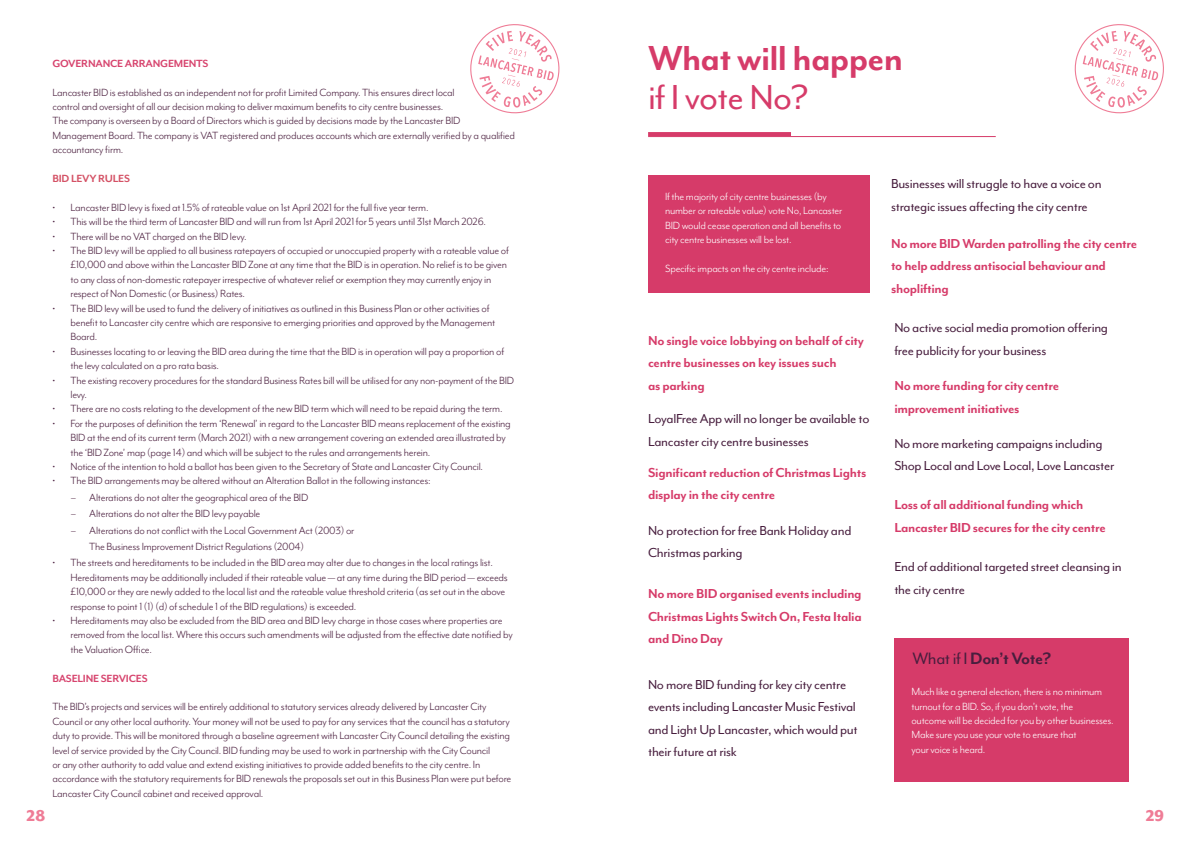
<style>
.page{position:relative;width:1191px;height:842px;background:#fff}
.page>*{position:absolute;margin:0;border:0;box-sizing:border-box;transform-origin:0 0}
.t1{font:700 40px "Mr Eaves Mod OT";letter-spacing:-.02em;color:#d63b69}
.t2{font:40px "Mr Eaves Mod OT";letter-spacing:-.02em;color:#d63b69}
.t3{font:700 19px "Mr Eaves Mod OT";letter-spacing:-.02em;color:#481e3e}
.t4{font:800 18px "Mr Eaves Mod OT";color:#ef7c96}
.t5{font:15px/22.6px "Mr Eaves Mod OT";letter-spacing:-.02em;color:#481e3e}
.t6{font:700 15px/22.6px "Mr Eaves Mod OT";letter-spacing:-.02em;color:#d63b69}
.t7{font:12px/14.4px "Mr Eaves Mod OT";letter-spacing:-.02em;color:#4e2342}
.t8{font:12px/14.4px "Mr Eaves Mod OT";letter-spacing:-.02em;color:#fff}
.t9{font:700 12px "Mr Eaves Mod OT";letter-spacing:-.02em;color:#d7446e}
.t10{font:700 12px "Mr Eaves Mod OT";letter-spacing:-.02em;color:#d45165}
.s1{font-weight:400}
</style>
<div class="page">
<div style="left:894px;top:638px;width:234px;height:143px;background:#d63b69"></div>
<div style="left:648px;top:175px;width:221px;height:118px;background:#d63b69"></div>
<hr style="left:648px;top:136px;width:347px;height:1px;background:#d63b69">
<hr style="left:648px;top:132px;width:143px;height:4px;background:#d63b69">
<svg style="left:1074px;top:24px;width:90px;height:90px"></svg>
<svg style="left:470px;top:24px;width:90px;height:90px"></svg>
<p class="t9" style="left:52px;top:57px;width:157px">GOVERNANCE ARRANGEMENTS</p>
<p class="t7" style="left:52px;top:85px;width:464px">Lancaster BID is established as an independent not for profit Limited Company. This ensures direct local<br>control and oversight of all our decision making to deliver maximum benefits to city centre businesses.<br>The company is overseen by a Board of Directors which is guided by decisions made by the Lancaster BID Management Board. The company is VAT registered and produces accounts which are externally verified by a qualified accountancy firm.</p>
<p class="t10" style="left:52px;top:172px;width:79px">BID LEVY RULES</p>
<p class="t7" style="left:52px;top:200px;width:377px">• Lancaster BID levy is fixed at 1.5% of rateable value on 1st April 2021 for the full five year term.</p>
<p class="t7" style="left:52px;top:215px;width:435px">• This will be the third term of Lancaster BID and will run from 1st April 2021 for 5 years until 31st March 2026.</p>
<p class="t7" style="left:52px;top:229px;width:196px">• There will be no VAT charged on the BID levy.</p>
<p class="t7" style="left:70px;top:243px;width:440px;text-indent:-18px">• The BID levy will be applied to all business ratepayers of occupied or unoccupied property with a rateable value of £10,000 and above within the Lancaster BID Zone at any time that the BID is in operation. No relief is to be given to any class of non-domestic ratepayer irrespective of whatever relief or exemption they may currently enjoy in respect of Non Domestic (or Business) Rates.</p>
<p class="t7" style="left:70px;top:301px;width:426px;text-indent:-18px">• The BID levy will be used to fund the delivery of initiatives as outlined in this Business Plan or other activities of benefit to Lancaster city centre which are responsive to emerging priorities and approved by the Management<br>Board.</p>
<p class="t7" style="left:70px;top:344px;width:435px;text-indent:-18px">• Businesses locating to or leaving the BID area during the time that the BID is in operation will pay a proportion of the levy calculated on a pro rata basis.</p>
<p class="t7" style="left:70px;top:373px;width:445px;text-indent:-18px">• The existing recovery procedures for the standard Business Rates bill will be utilised for any non-payment of the BID levy.</p>
<p class="t7" style="left:52px;top:402px;width:451px">• There are no costs relating to the development of the new BID term which will need to be repaid during the term.</p>
<p class="t7" style="left:70px;top:416px;width:442px;text-indent:-18px">• For the purposes of definition the term ‘Renewal’ in regard to the Lancaster BID means replacement of the existing<br>BID at the end of its current term (March 2021) with a new arrangement covering an extended area illustrated by the ‘BID Zone’ map (page 14) and which will be subject to the rules and arrangements herein.</p>
<p class="t7" style="left:52px;top:459px;width:432px">• Notice of the intention to hold a ballot has been given to the Secretary of State and Lancaster City Council.</p>
<p class="t7" style="left:52px;top:474px;width:380px">• The BID arrangements may be altered without an Alteration Ballot in the following instances:</p>
<p class="t7" style="left:71px;top:490px;width:238px">– Alterations do not alter the geographical area of the BID</p>
<p class="t7" style="left:71px;top:507px;width:191px">– Alterations do not alter the BID levy payable</p>
<p class="t7" style="left:89px;top:522px;width:267px;line-height:16.4px;text-indent:-18px">– Alterations do not conflict with the Local Government Act (2003) or<br>The Business Improvement District Regulations (2004)</p>
<p class="t7" style="left:70px;top:556px;width:439px;text-indent:-18px">• The streets and hereditaments to be included in the BID area may alter due to changes in the local ratings list.<br>Hereditaments may be additionally included if their rateable value — at any time during the BID period — exceeds £10,000 or they are newly added to the local list and the rateable value threshold criteria (as set out in the above response to point 1 (1) (d) of schedule 1 of the BID regulations) is exceeded.</p>
<p class="t7" style="left:70px;top:613px;width:444px;text-indent:-18px">• Hereditaments may also be excluded from the BID area and BID levy charge in those cases where properties are removed from the local list. Where this occurs such amendments will be adjusted from the effective date notified by the Valuation Office.</p>
<p class="t9" style="left:52px;top:672px;width:97px">BASELINE SERVICES</p>
<p class="t7" style="left:52px;top:700px;width:460px">The BID’s projects and services will be entirely additional to statutory services already delivered by Lancaster City Council or any other local authority. Your money will not be used to pay for any services that the council has a statutory duty to provide. This will be monitored through a baseline agreement with Lancaster City Council detailing the existing level of service provided by the City Council. BID funding may be used to work in partnership with the City Council<br>or any other authority to add value and extend existing initiatives to provide added benefits to the city centre. In accordance with the statutory requirements for BID renewals the proposals set out in this Business Plan were put before Lancaster City Council cabinet and received approval.</p>
<h1 class="t1" style="left:648px;top:36px;width:256px">What will happen</h1>
<h1 class="t2" style="left:648px;top:75px;width:162px">if I vote No?</h1>
<p class="t8" style="left:665px;top:189px;width:179px">If the majority of city centre businesses (by number or rateable value) vote No, Lancaster BID would cease operation and all benefits to city centre businesses will be lost.</p>
<p class="t8" style="left:665px;top:261px;width:165px">Specific impacts on the city centre include:</p>
<p class="t6" style="left:648px;top:329px;width:217px">No single voice lobbying on behalf of city centre businesses on key issues such<br>as parking</p>
<p class="t5" style="left:648px;top:408px;width:223px">LoyalFree App will no longer be available to<br>Lancaster city centre businesses</p>
<p class="t6" style="left:648px;top:461px;width:220px">Significant reduction of Christmas Lights display in the city centre</p>
<p class="t5" style="left:648px;top:519px;width:205px">No protection for free Bank Holiday and<br>Christmas parking</p>
<p class="t6" style="left:648px;top:583px;width:215px;text-align:justify">No more BID organised events including Christmas Lights Switch On, Festa Italia and Dino Day</p>
<p class="t5" style="left:648px;top:673px;width:211px">No more BID funding for key city centre events including Lancaster Music Festival and Light Up Lancaster, which would put their future at risk</p>
<p class="t5" style="left:891px;top:172px;width:212px">Businesses will struggle to have a voice on strategic issues affecting the city centre</p>
<p class="t6" style="left:891px;top:232px;width:248px">No more BID Warden patrolling the city centre to help address antisocial behaviour and shoplifting</p>
<p class="t5" style="left:894px;top:317px;width:215px">No active social media promotion offering free publicity for your business</p>
<p class="t6" style="left:894px;top:374px;width:166px">No more funding for city centre improvement initiatives</p>
<p class="t5" style="left:894px;top:432px;width:221px">No more marketing campaigns including<br>Shop Local and Love Local, Love Lancaster</p>
<p class="t6" style="left:894px;top:494px;width:213px">Loss of all additional funding which<br>Lancaster BID secures for the city centre</p>
<p class="t5" style="left:894px;top:556px;width:229px">End of additional targeted street cleansing in the city centre</p>
<h2 class="t3" style="left:912px;top:648px;width:140px"><span class="s1">What if I</span> Don’t Vote?</h2>
<p class="t8" style="left:911px;top:684px;width:204px">Much like a general election, there is no minimum turnout for a BID. So, if you don’t vote, the<br>outcome will be decided for you by other businesses.<br>Make sure you use your vote to ensure that<br>your voice is heard.</p>
<h3 class="t4" style="left:27px;top:806px;width:20px">28</h3>
<h3 class="t4" style="left:1145px;top:806px;width:20px">29</h3>
</div>
